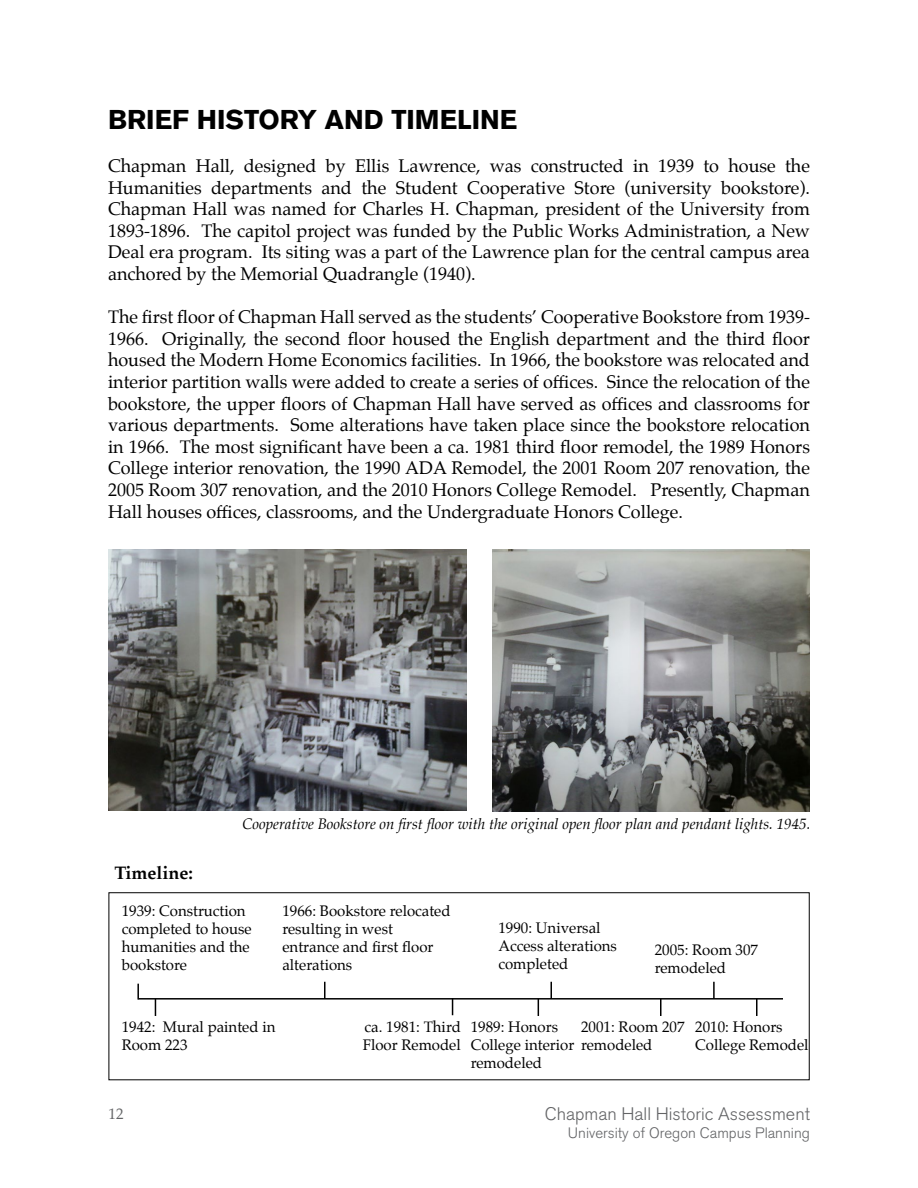
<style>
.page{position:relative;width:918px;height:1188px;background:#fff}
.page>*{position:absolute;margin:0;border:0;box-sizing:border-box;transform-origin:0 0}
.t1{font:700 27px "Akzidenz Grotesk BQ";color:#000}
.t2{font:18px/21.6px "Palatino";color:#000;text-align:justify}
.t3{font:300 18px "Akzidenz Grotesk BQ";color:#636466}
.t4{font:700 18px "Palatino";color:#000}
.t5{font:15px/18px "Palatino";color:#000}
.t6{font:italic 15px "Palatino";color:#000}
.t7{font:300 15px "Akzidenz Grotesk BQ";color:#636466}
.t8{font:15px "Palatino";color:#636466}
</style>
<div class="page">
<img style="left:108px;top:549px;width:358px;height:261px">
<img style="left:492px;top:549px;width:318px;height:262px">
<hr style="left:139px;top:998px;width:644px;height:2px;background:#000">
<svg style="left:137px;top:984px;width:2px;height:16px"></svg>
<svg style="left:713px;top:982px;width:2px;height:16px"></svg>
<svg style="left:155px;top:1000px;width:1px;height:16px"></svg>
<svg style="left:550px;top:982px;width:2px;height:16px"></svg>
<svg style="left:538px;top:1000px;width:1px;height:16px"></svg>
<svg style="left:452px;top:1000px;width:1px;height:15px"></svg>
<svg style="left:660px;top:999px;width:2px;height:17px"></svg>
<svg style="left:324px;top:982px;width:2px;height:16px"></svg>
<svg style="left:756px;top:999px;width:2px;height:17px"></svg>
<h1 class="t1" style="left:108px;top:104px;width:411px">BRIEF HISTORY AND TIMELINE</h1>
<p class="t2" style="left:108px;top:155px;width:704px">Chapman Hall, designed by Ellis Lawrence, was constructed in 1939 to house the Humanities departments and the Student Cooperative Store (university bookstore).<br>Chapman Hall was named for Charles H. Chapman, president of the University from 1893-1896. The capitol project was funded by the Public Works Administration, a New Deal era program. Its siting was a part of the Lawrence plan for the central campus area anchored by the Memorial Quadrangle (1940).</p>
<p class="t2" style="left:108px;top:306px;width:704px">The first floor of Chapman Hall served as the students’ Cooperative Bookstore from 1939- 1966. Originally, the second floor housed the English department and the third floor housed the Modern Home Economics facilities. In 1966, the bookstore was relocated and interior partition walls were added to create a series of offices. Since the relocation of the bookstore, the upper floors of Chapman Hall have served as offices and classrooms for various departments. Some alterations have taken place since the bookstore relocation in 1966. The most significant have been a ca. 1981 third floor remodel, the 1989 Honors College interior renovation, the 1990 ADA Remodel, the 2001 Room 207 renovation, the 2005 Room 307 renovation, and the 2010 Honors College Remodel. Presently, Chapman Hall houses offices, classrooms, and the Undergraduate Honors College.</p>
<p class="t6" style="left:242px;top:811px;width:570px">Cooperative Bookstore on first floor with the original open floor plan and pendant lights. 1945.</p>
<p class="t4" style="left:114px;top:857px;width:80px">Timeline:</p>
<p class="t5" style="left:122px;top:902px;width:131px">1939: Construction completed to house humanities and the bookstore</p>
<p class="t5" style="left:282px;top:902px;width:170px">1966: Bookstore relocated resulting in west entrance and first floor alterations</p>
<p class="t5" style="left:498px;top:919px;width:120px">1990: Universal<br>Access alterations completed</p>
<p class="t5" style="left:655px;top:941px;width:105px">2005: Room 307 remodeled</p>
<p class="t5" style="left:122px;top:1018px;width:155px">1942: Mural painted in<br>Room 223</p>
<p class="t8" style="left:109px;top:1102px;width:16px">12</p>
<p class="t5" style="left:363px;top:1018px;width:100px">ca. 1981: Third<br>Floor Remodel</p>
<p class="t5" style="left:581px;top:1018px;width:105px">2001: Room 207 remodeled</p>
<p class="t5" style="left:695px;top:1018px;width:115px">2010: Honors<br>College Remodel</p>
<p class="t5" style="left:471px;top:1018px;width:105px">1989: Honors<br>College interior remodeled</p>
<p class="t3" style="left:545px;top:1104px;width:267px">Chapman Hall Historic Assessment</p>
<p class="t7" style="left:568px;top:1125px;width:244px">University of Oregon Campus Planning</p>
</div>
